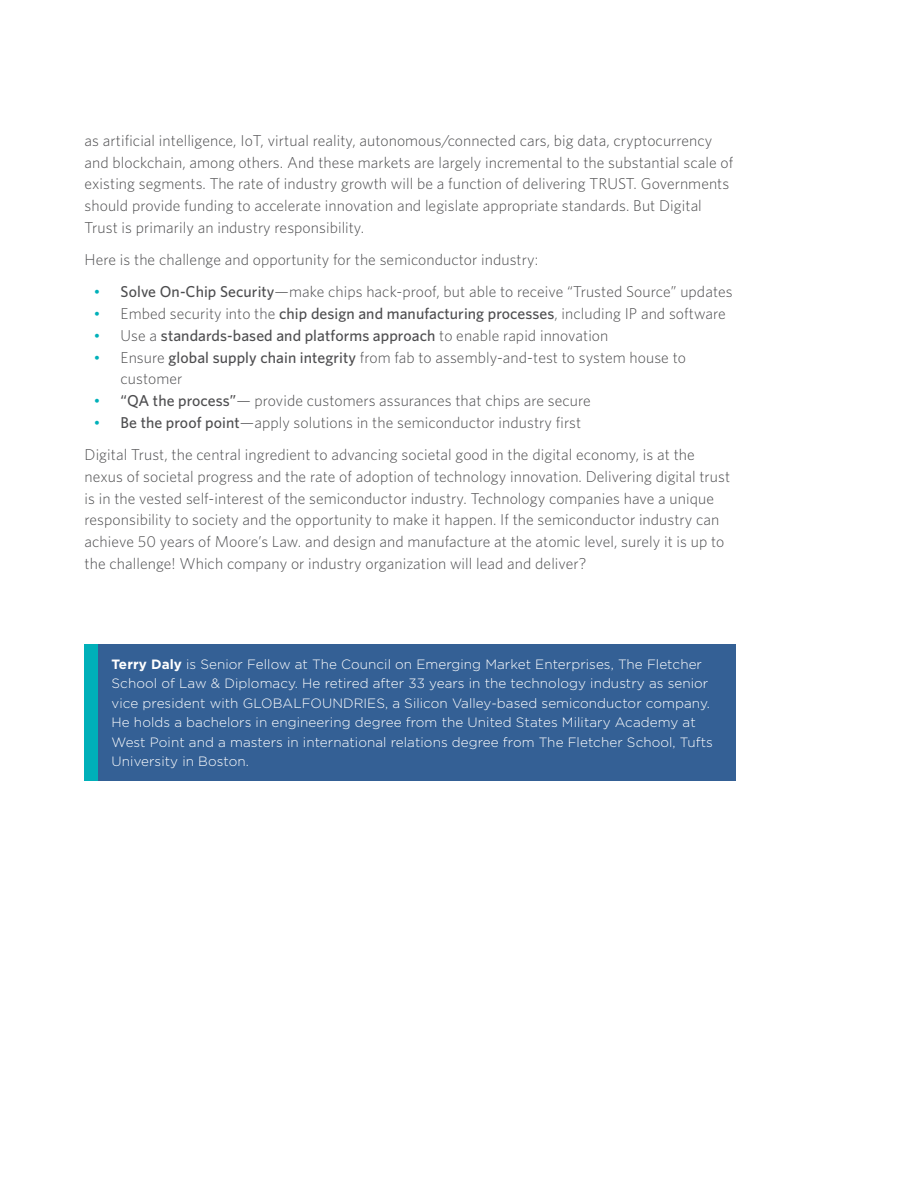
<style>
.page{position:relative;width:918px;height:1188px;background:#fff}
.page>*{position:absolute;margin:0;border:0;box-sizing:border-box;transform-origin:0 0}
.t1{font:300 15.75px/21.8px "Whitney";letter-spacing:.005em;color:#4d4d4f}
.t2{font:500 15.75px "Whitney";letter-spacing:.005em;color:#4d4d4f}
.t3{font:300 13.5px/19.5px "Gotham";letter-spacing:.005em;color:#fff}
.s1{font-family:"Gotham";font-weight:400;font-size:15px;color:#00b0b9}
.s2{font-weight:500}
.s3{font-weight:300}
.s4{font-weight:700}
</style>
<div class="page">
<div style="left:98px;top:644px;width:637px;height:137px;background:#346095"></div>
<div style="left:85px;top:644px;width:13px;height:137px;background:#00b0b9"></div>
<p class="t1" style="left:85px;top:129px;width:650px">as artificial intelligence, IoT, virtual reality, autonomous/connected cars, big data, cryptocurrency and blockchain, among others. And these markets are largely incremental to the substantial scale of existing segments. The rate of industry growth will be a function of delivering TRUST. Governments should provide funding to accelerate innovation and legislate appropriate standards. But Digital Trust is primarily an industry responsibility.</p>
<p class="t1" style="left:85px;top:248px;width:455px">Here is the challenge and opportunity for the semiconductor industry:</p>
<p class="t1" style="left:94px;top:280px;width:641px"><span class="s1">•</span> <span class="s2">Solve On-Chip Security</span>—make chips hack-proof, but able to receive “Trusted Source” updates</p>
<p class="t1" style="left:94px;top:302px;width:634px"><span class="s1">•</span> Embed security into the <span class="s2">chip design and manufacturing processes</span>, including IP and software</p>
<p class="t2" style="left:94px;top:325px;width:516px"><span class="s1">•</span> <span class="s3">Use a</span> standards-based and platforms approach <span class="s3">to enable rapid innovation</span></p>
<p class="t1" style="left:121px;top:346px;width:567px;text-indent:-27px"><span class="s1">•</span> Ensure <span class="s2">global supply chain integrity</span> from fab to assembly-and-test to system house to customer</p>
<p class="t1" style="left:94px;top:389px;width:499px"><span class="s1">•</span> <span class="s2">“QA the process”</span>— provide customers assurances that chips are secure</p>
<p class="t1" style="left:85px;top:406px;width:612px;line-height:32.2px;text-indent:9px"><span class="s1">•</span> <span class="s2">Be the proof point</span>—apply solutions in the semiconductor industry first<br>Digital Trust, the central ingredient to advancing societal good in the digital economy, is at the</p>
<p class="t1" style="left:85px;top:465px;width:647px">nexus of societal progress and the rate of adoption of technology innovation. Delivering digital trust is in the vested self-interest of the semiconductor industry. Technology companies have a unique responsibility to society and the opportunity to make it happen. If the semiconductor industry can achieve 50 years of Moore’s Law. and design and manufacture at the atomic level, surely it is up to the challenge! Which company or industry organization will lead and deliver?</p>
<p class="t3" style="left:112px;top:654px;width:603px"><span class="s4">Terry Daly</span> is Senior Fellow at The Council on Emerging Market Enterprises, The Fletcher School of Law &amp; Diplomacy. He retired after 33 years in the technology industry as senior vice president with GLOBALFOUNDRIES, a Silicon Valley-based semiconductor company.<br>He holds a bachelors in engineering degree from the United States Military Academy at West Point and a masters in international relations degree from The Fletcher School, Tufts University in Boston.</p>
</div>
